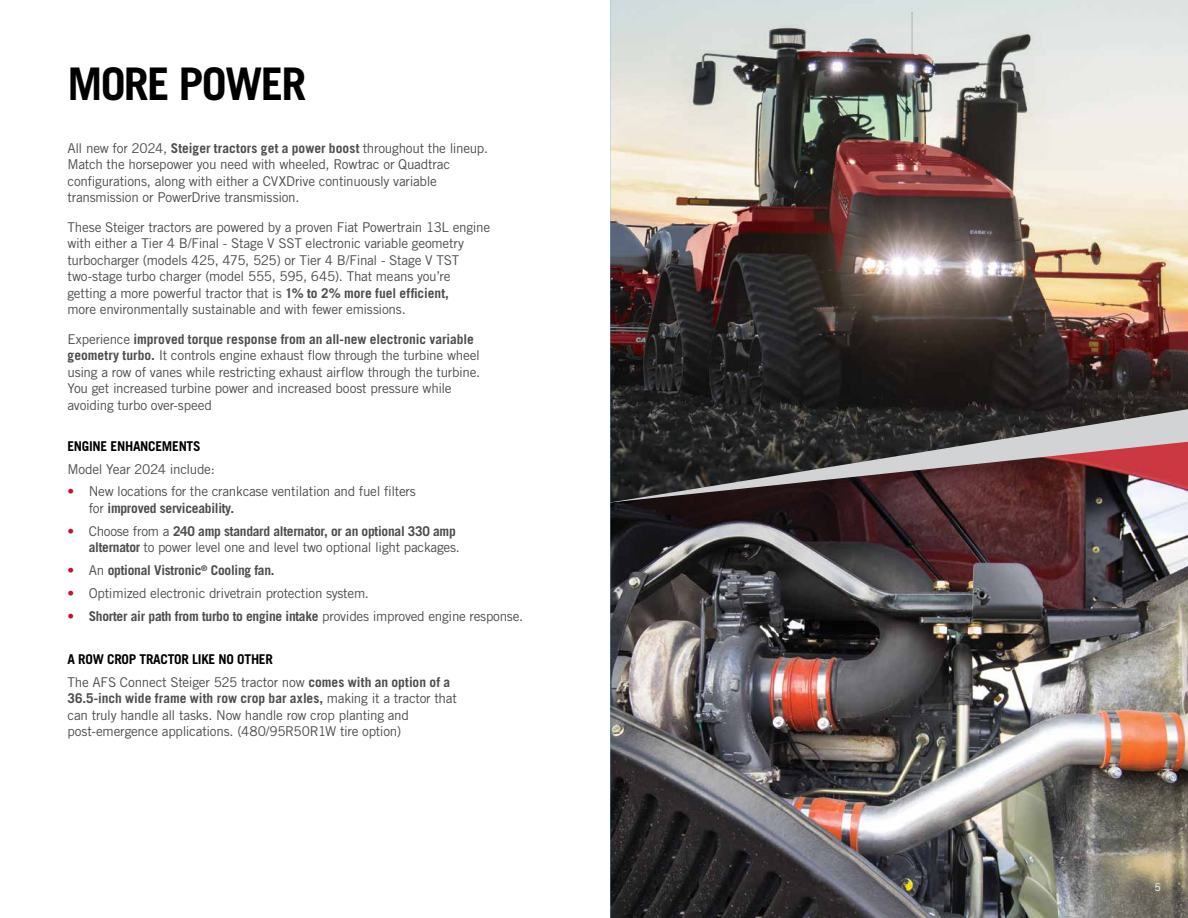
<style>
.page{position:relative;width:1188px;height:918px;background:#fff}
.page>*{position:absolute;margin:0;border:0;box-sizing:border-box;transform-origin:0 0}
.t1{font:700 45px "Trade Gothic LT Std";letter-spacing:-.04em;color:#000}
.t2{font:13.5px/16.5px "Trade Gothic LT Std";letter-spacing:-.02em;color:#4d4d4f}
.t3{font:700 13.5px "Trade Gothic LT Std";letter-spacing:-.02em;color:#4d4d4f}
.t4{font:700 13.5px "Trade Gothic LT Std";letter-spacing:-.02em;color:#000}
.t5{font:10.5px "Trade Gothic LT Std";color:#fff}
.s1{font-weight:700}
.s2{color:#c4122f}
.s3{font-weight:400;color:#c4122f}
.s4{font-weight:400}
.s5{font-weight:700;color:#000}
</style>
<div class="page">
<img style="left:610px;top:502px;width:578px;height:416px">
<img style="left:610px;top:0;width:578px;height:409px">
<svg style="left:610px;top:409px;width:578px;height:93px;background:#59494a"></svg>
<h1 class="t1" style="left:68px;top:56px;width:240px">MORE POWER</h1>
<p class="t2" style="left:68px;top:140px;width:422px">All new for 2024, <span class="s1">Steiger tractors get a power boost</span> throughout the lineup.<br>Match the horsepower you need with wheeled, Rowtrac or Quadtrac configurations, along with either a CVXDrive continuously variable transmission or PowerDrive transmission.</p>
<p class="t2" style="left:68px;top:219px;width:424px">These Steiger tractors are powered by a proven Fiat Powertrain 13L engine with either a Tier 4 B/Final - Stage V SST electronic variable geometry turbocharger (models 425, 475, 525) or Tier 4 B/Final - Stage V TST two-stage turbo charger (model 555, 595, 645). That means you’re getting a more powerful tractor that is <span class="s1">1% to 2% more fuel efficient,<br></span>more environmentally sustainable and with fewer emissions.</p>
<p class="t2" style="left:67px;top:331px;width:414px">Experience <span class="s1">improved torque response from an all-new electronic variable geometry turbo.</span> It controls engine exhaust flow through the turbine wheel using a row of vanes while restricting exhaust airflow through the turbine.<br>You get increased turbine power and increased boost pressure while avoiding turbo over-speed</p>
<p class="t4" style="left:67px;top:438px;width:135px">ENGINE ENHANCEMENTS</p>
<p class="t2" style="left:67px;top:460px;width:149px">Model Year 2024 include:</p>
<p class="t2" style="left:89px;top:483px;width:329px;text-indent:-21px"><span class="s2">•</span> New locations for the crankcase ventilation and fuel filters for <span class="s1">improved serviceability.</span></p>
<p class="t2" style="left:67px;top:523px;width:394px;text-align:right"><span class="s2">•</span> Choose from a <span class="s1">240 amp standard alternator, or an optional 330 amp alternator</span> to power level one and level two optional light packages.</p>
<p class="t3" style="left:67px;top:562px;width:209px"><span class="s3">•</span> <span class="s4">An</span> optional Vistronic<sup>®</sup> Cooling fan.</p>
<p class="t2" style="left:67px;top:585px;width:303px"><span class="s2">•</span> Optimized electronic drivetrain protection system.</p>
<p class="t3" style="left:67px;top:608px;width:457px"><span class="s2">•</span> Shorter air path from turbo to engine intake <span class="s4">provides improved engine response.</span></p>
<p class="t2" style="left:67px;top:647px;width:384px;line-height:23px"><span class="s5">A ROW CROP TRACTOR LIKE NO OTHER<br></span>The AFS Connect Steiger 525 tractor now <span class="s1">comes with an option of a</span></p>
<p class="t2" style="left:67px;top:690px;width:391px"><span class="s1">36.5-inch wide frame with row crop bar axles,</span> making it a tractor that can truly handle all tasks. Now handle row crop planting and post-emergence applications. (480/95R50R1W tire option)</p>
<p class="t5" style="left:1155px;top:881px;width:8px">5</p>
</div>
